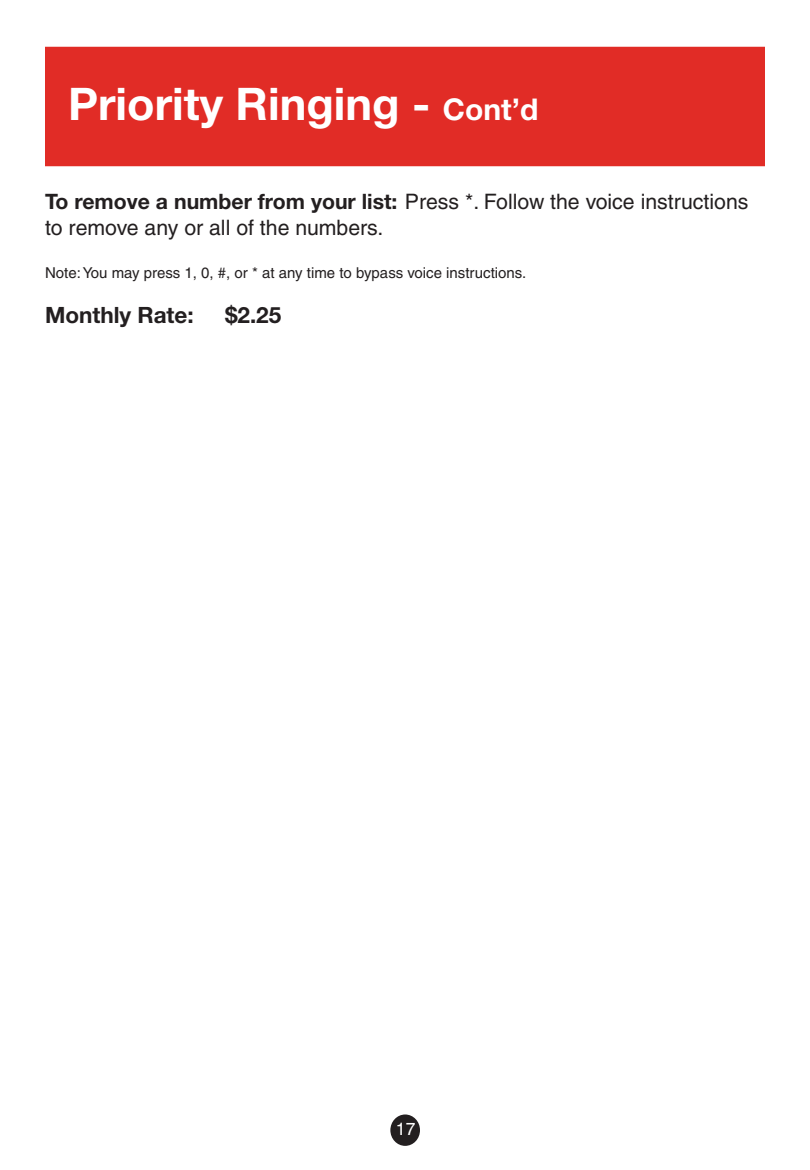
<style>
.page{position:relative;width:810px;height:1170px;background:#fff}
.page>*{position:absolute;margin:0;border:0;box-sizing:border-box;transform-origin:0 0}
.t1{font:700 45px "Helvetica Neue";color:#fff}
.t2{font:700 22.5px "Helvetica Neue";color:#231f20}
.t3{font:21.25px/25.5px "Helvetica";color:#231f20}
.t4{font:17.5px "Helvetica";color:#fff}
.t5{font:15px "Helvetica";color:#231f20}
.s1{font-size:30px}
.s2{font-family:"Helvetica Neue";font-weight:700}
</style>
<div class="page">
<div style="left:45px;top:47px;width:720px;height:119px;background:#e12c26"></div>
<div style="left:392px;top:1116px;width:27px;height:29px;background:#231f20;border-radius:50%"></div>
<div style="left:390px;top:1115px;width:30px;height:31px;border:2px solid #231f20;border-radius:50%"></div>
<h1 class="t1" style="left:68px;top:76px;width:472px">Priority Ringing - <span class="s1">Cont’d</span></h1>
<p class="t3" style="left:45px;top:189px;width:705px"><span class="s2">To remove a number from your list:</span> Press *. Follow the voice instructions to remove any or all of the numbers.</p>
<p class="t5" style="left:45px;top:264px;width:483px">Note: You may press 1, 0, #, or * at any time to bypass voice instructions.</p>
<p class="t2" style="left:45px;top:301px;width:150px">Monthly Rate:</p>
<p class="t2" style="left:225px;top:301px;width:58px">$2.25</p>
<p class="t4" style="left:396px;top:1119px;width:21px">17</p>
</div>
